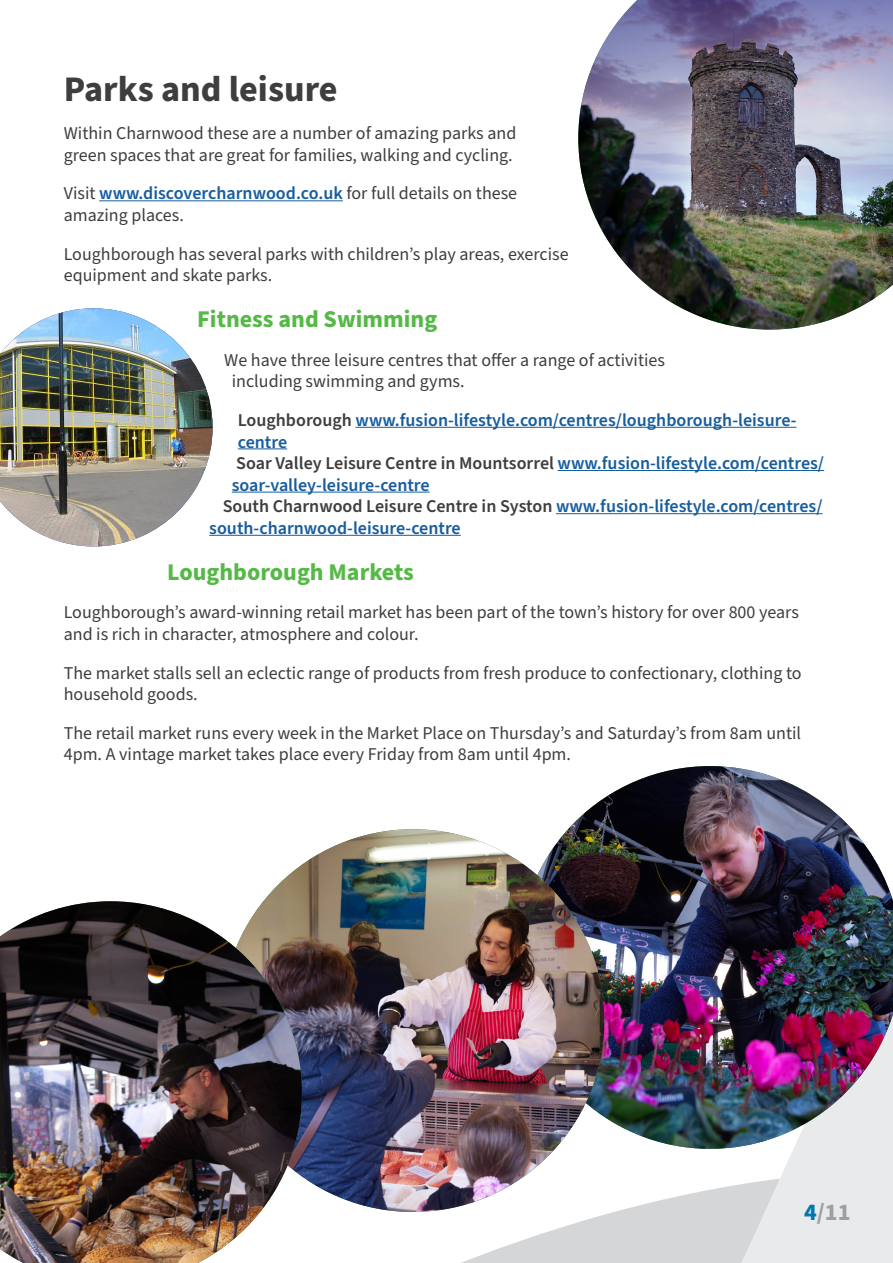
<style>
.page{position:relative;width:893px;height:1263px;background:#fff}
.page>*{position:absolute;margin:0;border:0;box-sizing:border-box;transform-origin:0 0}
.Subheader_1{font:700 36px "Source Sans Pro";color:#3e3e3f}
.Subheader_2{font:700 24px "Source Sans Pro";color:#56b947}
.t1{font:700 24px "Source Sans Pro";color:#9d9fa2}
.Body{font:18px/21.6px "Source Sans Pro";color:#3e3e3f}
.Body-2{font:600 18px "Source Sans Pro";color:#3e3e3f}
.Body-3{font:600 18px "Source Sans Pro";color:#175d9e}
.s1{font-weight:600;color:#175d9e}
.s2{color:#3e3e3f}
.s3{color:#175d9e}
.s4{color:#0077ae}
</style>
<div class="page">
<svg style="left:429px;top:1178px;width:306px;height:85px"></svg>
<svg style="left:735px;top:1149px;width:158px;height:114px;background:#e8e9ea"></svg>
<img style="left:521px;top:766px;width:372px;height:383px">
<hr style="left:99px;top:200px;width:244px;height:1px;background:#175d9e">
<hr style="left:356px;top:427px;width:440px;height:1px;background:#175d9e">
<hr style="left:238px;top:448px;width:49px;height:1px;background:#175d9e">
<hr style="left:558px;top:470px;width:266px;height:1px;background:#175d9e">
<hr style="left:232px;top:492px;width:198px;height:1px;background:#175d9e">
<hr style="left:556px;top:513px;width:266px;height:1px;background:#175d9e">
<hr style="left:209px;top:535px;width:252px;height:1px;background:#175d9e">
<img style="left:578px;top:0;width:315px;height:330px">
<img style="left:0;top:308px;width:213px;height:238px">
<img style="left:222px;top:829px;width:382px;height:383px;border-radius:191px">
<img style="left:0;top:901px;width:302px;height:362px">
<p class="Subheader_1" style="left:64px;top:64px;width:275px">Parks and leisure</p>
<p class="Body" style="left:64px;top:123px;width:454px">Within Charnwood these are a number of amazing parks and green spaces that are great for families, walking and cycling.</p>
<p class="Body" style="left:64px;top:183px;width:455px">Visit <span class="s1">www.discovercharnwood.co.uk</span> for full details on these amazing places.</p>
<p class="Body" style="left:64px;top:243px;width:506px">Loughborough has several parks with children’s play areas, exercise equipment and skate parks.</p>
<p class="Subheader_2" style="left:197px;top:303px;width:241px">Fitness and Swimming</p>
<p class="Body" style="left:232px;top:349px;width:435px;text-indent:-8px">We have three leisure centres that offer a range of activities including swimming and gyms.</p>
<p class="Body-3" style="left:238px;top:408px;width:560px"><span class="s2">Loughborough</span> www.fusion-lifestyle.com/centres/loughborough-leisure-</p>
<p class="Body-3" style="left:238px;top:429px;width:51px">centre</p>
<p class="Body-2" style="left:236px;top:451px;width:589px">Soar Valley Leisure Centre in Mountsorrel <span class="s3">www.fusion-lifestyle.com/centres/</span></p>
<p class="Body-3" style="left:232px;top:473px;width:199px">soar-valley-leisure-centre</p>
<p class="Body-2" style="left:223px;top:494px;width:601px">South Charnwood Leisure Centre in Syston <span class="s3">www.fusion-lifestyle.com/centres/</span></p>
<p class="Body-3" style="left:209px;top:516px;width:253px">south-charnwood-leisure-centre</p>
<p class="Subheader_2" style="left:167px;top:555px;width:248px">Loughborough Markets</p>
<p class="Body" style="left:64px;top:602px;width:737px">Loughborough’s award-winning retail market has been part of the town’s history for over 800 years and is rich in character, atmosphere and colour.</p>
<p class="Body" style="left:64px;top:662px;width:739px">The market stalls sell an eclectic range of products from fresh produce to confectionary, clothing to household goods.</p>
<p class="Body" style="left:64px;top:723px;width:739px">The retail market runs every week in the Market Place on Thursday’s and Saturday’s from 8am until<br>4pm. A vintage market takes place every Friday from 8am until 4pm.</p>
<h2 class="t1" style="left:804px;top:1196px;width:48px"><span class="s4">4</span>/11</h2>
</div>
